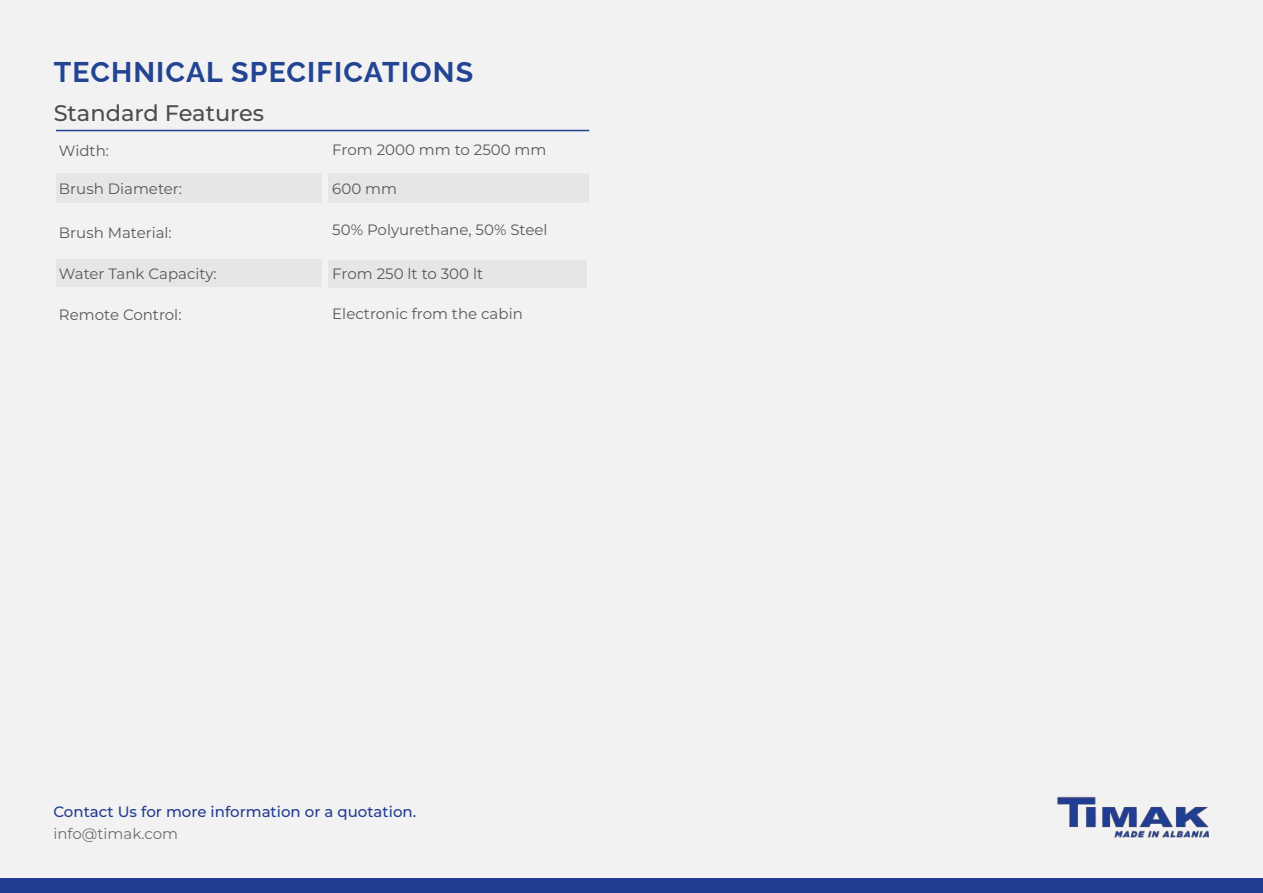
<style>
.page{position:relative;width:1263px;height:893px;background:#f2f2f2}
.page>*{position:absolute;margin:0;border:0;box-sizing:border-box;transform-origin:0 0}
.t1{font:100 28.5px "Raleway";letter-spacing:.04em;color:#234493}
.t2{font:500 22.5px "Montserrat";color:#4d4d4d}
.t3{font:15px "Montserrat";color:#595959}
.t4{font:500 15px "Montserrat";color:#223e92}
.t5{font:15px "Montserrat";color:#6e6e6e}
</style>
<div class="page">
<hr style="left:56px;top:130px;width:533px;height:1px;background:#214392">
<div style="left:0;top:878px;width:1263px;height:15px;background:#223e92"></div>
<img style="left:1057px;top:796px;width:152px;height:42px">
<div style="left:56px;top:173px;width:266px;height:29px;background:#e6e6e6"></div>
<div style="left:328px;top:173px;width:261px;height:29px;background:#e6e6e6"></div>
<div style="left:328px;top:260px;width:259px;height:27px;background:#e6e6e6"></div>
<div style="left:56px;top:260px;width:266px;height:27px;background:#e6e6e6"></div>
<h1 class="t1" style="left:54px;top:49px;width:421px">TECHNICAL SPECIFICATIONS</h1>
<h2 class="t2" style="left:54px;top:98px;width:212px">Standard Features</h2>
<p class="t3" style="left:59px;top:141px;width:52px">Width:</p>
<p class="t3" style="left:332px;top:140px;width:216px">From 2000 mm to 2500 mm</p>
<p class="t3" style="left:59px;top:179px;width:125px">Brush Diameter:</p>
<p class="t3" style="left:332px;top:179px;width:66px">600 mm</p>
<p class="t3" style="left:59px;top:222px;width:114px">Brush Material:</p>
<p class="t3" style="left:59px;top:263px;width:159px">Water Tank Capacity:</p>
<p class="t3" style="left:59px;top:305px;width:124px">Remote Control:</p>
<p class="t3" style="left:332px;top:220px;width:217px">50% Polyurethane, 50% Steel</p>
<p class="t3" style="left:332px;top:264px;width:152px">From 250 lt to 300 lt</p>
<p class="t3" style="left:332px;top:304px;width:192px">Electronic from the cabin</p>
<p class="t4" style="left:53px;top:802px;width:364px">Contact Us for more information or a quotation.</p>
<p class="t5" style="left:53px;top:824px;width:126px">info@timak.com</p>
</div>
